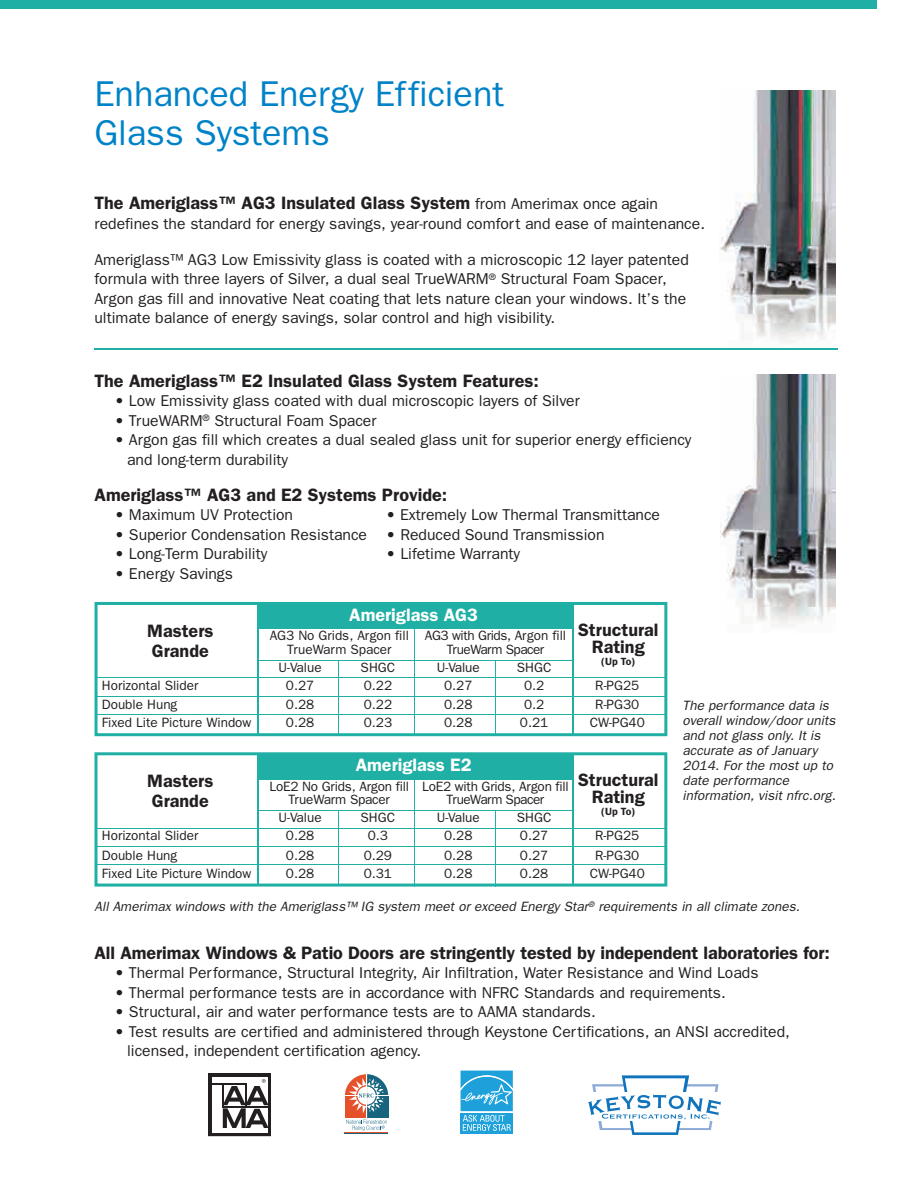
<style>
.page{position:relative;width:918px;height:1188px;background:#fff}
.page>*{position:absolute;margin:0;border:0;box-sizing:border-box;transform-origin:0 0}
.t1{font:36px/39px "Franklin Gothic";color:#0082c8}
.t2{font:600 18px/19.5px "Franklin Gothic";color:#231f20}
.t3{font:600 18px "Franklin Gothic";color:#fff}
.t4{font:15.75px/19.5px "Franklin Gothic";color:#231f20}
.t5{font:13.5px/13.5px "Franklin Gothic";color:#231f20}
.t6{font:italic 13.5px/15px "Franklin Gothic";letter-spacing:.005em;color:#231f20}
.t7{font:13.5px "Franklin Gothic";letter-spacing:-.035em;color:#231f20}
.t8{font:600 10.5px "Franklin Gothic";color:#231f20}
.s1{font-weight:400;font-size:15.75px}
.s2{font-weight:800}
</style>
<div class="page">
<img style="left:720px;top:90px;width:115px;height:252px">
<svg style="left:588px;top:1075px;width:133px;height:60px"></svg>
<svg style="left:344px;top:1073px;width:45px;height:61px"></svg>
<svg style="left:208px;top:1073px;width:63px;height:63px"></svg>
<div style="left:459px;top:1069px;width:55px;height:66px;background:linear-gradient(to right,#1ea1db,#1ea1db)"></div>
<div style="left:461px;top:1113px;width:52px;height:20px;background:#1ea1db"></div>
<svg style="left:461px;top:1071px;width:52px;height:60px"></svg>
<img style="left:720px;top:374px;width:115px;height:252px">
<hr style="left:94px;top:348px;width:744px;height:1px;background:#1fafa4">
<svg style="left:94px;top:752px;width:573px;height:135px"></svg>
<div style="left:258px;top:753px;width:315px;height:26px;background:#1fafa4"></div>
<hr style="left:257px;top:753px;width:2px;height:131px;background:#1fafa4">
<hr style="left:572px;top:753px;width:2px;height:132px;background:#1fafa4">
<hr style="left:259px;top:810px;width:313px;height:1px;background:#1fafa4">
<hr style="left:96px;top:828px;width:569px;height:1px;background:#1fafa4">
<hr style="left:96px;top:846px;width:570px;height:1px;background:#1fafa4">
<hr style="left:97px;top:864px;width:569px;height:1px;background:#1fafa4">
<hr style="left:338px;top:810px;width:1px;height:76px;background:#1fafa4">
<hr style="left:414px;top:778px;width:1px;height:108px;background:#1fafa4">
<hr style="left:495px;top:811px;width:1px;height:76px;background:#1fafa4">
<svg style="left:95px;top:602px;width:572px;height:134px"></svg>
<div style="left:258px;top:603px;width:315px;height:26px;background:#1fafa4"></div>
<hr style="left:257px;top:603px;width:2px;height:131px;background:#1fafa4">
<hr style="left:572px;top:603px;width:2px;height:132px;background:#1fafa4">
<hr style="left:259px;top:660px;width:313px;height:1px;background:#1fafa4">
<hr style="left:96px;top:677px;width:569px;height:1px;background:#1fafa4">
<hr style="left:96px;top:696px;width:570px;height:1px;background:#1fafa4">
<hr style="left:97px;top:714px;width:569px;height:1px;background:#1fafa4">
<hr style="left:338px;top:660px;width:1px;height:76px;background:#1fafa4">
<hr style="left:414px;top:627px;width:1px;height:109px;background:#1fafa4">
<hr style="left:495px;top:661px;width:1px;height:75px;background:#1fafa4">
<div style="left:0;top:0;width:877px;height:9px;background:#1fafa4"></div>
<h1 class="t1" style="left:95px;top:73px;width:411px">Enhanced Energy Efficient<br>Glass Systems</h1>
<p class="t2" style="left:94px;top:193px;width:565px">The Ameriglass™ AG3 Insulated Glass System <span class="s1">from Amerimax once again</span></p>
<p class="t4" style="left:94px;top:213px;width:612px">redefines the standard for energy savings, year-round comfort and ease of maintenance.</p>
<p class="t4" style="left:94px;top:249px;width:596px">Ameriglass™ AG3 Low Emissivity glass is coated with a microscopic 12 layer patented formula with three layers of Silver, a dual seal TrueWARM<sup>®</sup> Structural Foam Spacer, Argon gas fill and innovative Neat coating that lets nature clean your windows. It’s the ultimate balance of energy savings, solar control and high visibility.</p>
<p class="t2" style="left:94px;top:370px;width:446px">The Ameriglass™ E2 Insulated Glass System Features:</p>
<p class="t4" style="left:115px;top:391px;width:467px"><span class="s2">•</span> Low Emissivity glass coated with dual microscopic layers of Silver</p>
<p class="t4" style="left:115px;top:410px;width:263px"><span class="s2">•</span> TrueWARM<sup>®</sup> Structural Foam Spacer</p>
<p class="t4" style="left:127px;top:430px;width:566px;text-indent:-12px"><span class="s2">•</span> Argon gas fill which creates a dual sealed glass unit for superior energy efficiency and long-term durability</p>
<p class="t2" style="left:94px;top:484px;width:354px">Ameriglass™ AG3 and E2 Systems Provide:</p>
<p class="t4" style="left:115px;top:505px;width:180px"><span class="s2">•</span> Maximum UV Protection</p>
<p class="t4" style="left:386px;top:505px;width:275px"><span class="s2">•</span> Extremely Low Thermal Transmittance</p>
<p class="t4" style="left:115px;top:524px;width:491px"><span class="s2">•</span> Superior Condensation Resistance <span class="s2">•</span> Reduced Sound Transmission</p>
<p class="t4" style="left:115px;top:544px;width:154px"><span class="s2">•</span> Long-Term Durability</p>
<p class="t4" style="left:386px;top:544px;width:136px"><span class="s2">•</span> Lifetime Warranty</p>
<p class="t4" style="left:115px;top:563px;width:120px"><span class="s2">•</span> Energy Savings</p>
<p class="t3" style="left:349px;top:604px;width:130px">Ameriglass AG3</p>
<p class="t5" style="left:287px;top:629px;width:280px;text-indent:-17px">AG3 No Grids, Argon fill AG3 with Grids, Argon fill<br>TrueWarm Spacer</p>
<p class="t2" style="left:147px;top:621px;width:68px">Masters<br>Grande</p>
<p class="t2" style="left:578px;top:621px;width:82px;line-height:16.5px;text-align:center">Structural<br>Rating</p>
<p class="t8" style="left:601px;top:655px;width:36px">(Up To)</p>
<p class="t7" style="left:447px;top:642px;width:99px">TrueWarm Spacer</p>
<p class="t5" style="left:279px;top:660px;width:45px">U-Value</p>
<p class="t5" style="left:361px;top:660px;width:36px">SHGC</p>
<p class="t5" style="left:437px;top:660px;width:45px">U-Value</p>
<p class="t5" style="left:517px;top:660px;width:36px">SHGC</p>
<p class="t5" style="left:102px;top:678px;width:98px">Horizontal Slider</p>
<p class="t5" style="left:286px;top:678px;width:30px">0.27</p>
<p class="t5" style="left:364px;top:678px;width:30px">0.22</p>
<p class="t5" style="left:444px;top:678px;width:30px">0.27</p>
<p class="t5" style="left:524px;top:678px;width:22px">0.2</p>
<p class="t5" style="left:595px;top:678px;width:45px">R-PG25</p>
<p class="t5" style="left:102px;top:698px;width:77px">Double Hung</p>
<p class="t5" style="left:286px;top:698px;width:30px">0.28</p>
<p class="t5" style="left:364px;top:698px;width:30px">0.22</p>
<p class="t5" style="left:444px;top:698px;width:30px">0.28</p>
<p class="t5" style="left:524px;top:698px;width:22px">0.2</p>
<p class="t5" style="left:595px;top:698px;width:45px">R-PG30</p>
<p class="t5" style="left:102px;top:716px;width:151px">Fixed Lite Picture Window</p>
<p class="t5" style="left:286px;top:716px;width:30px">0.28</p>
<p class="t5" style="left:364px;top:716px;width:30px">0.23</p>
<p class="t5" style="left:444px;top:716px;width:30px">0.28</p>
<p class="t5" style="left:520px;top:716px;width:30px">0.21</p>
<p class="t5" style="left:590px;top:716px;width:57px">CW-PG40</p>
<p class="t2" style="left:147px;top:771px;width:68px">Masters<br>Grande</p>
<p class="t3" style="left:356px;top:754px;width:117px">Ameriglass E2</p>
<p class="t5" style="left:289px;top:779px;width:282px;text-indent:-19px">LoE2 No Grids, Argon fill LoE2 with Grids, Argon fill<br>TrueWarm Spacer</p>
<p class="t7" style="left:447px;top:792px;width:99px">TrueWarm Spacer</p>
<p class="t5" style="left:279px;top:811px;width:45px">U-Value</p>
<p class="t5" style="left:361px;top:811px;width:36px">SHGC</p>
<p class="t5" style="left:437px;top:811px;width:45px">U-Value</p>
<p class="t5" style="left:517px;top:811px;width:36px">SHGC</p>
<p class="t2" style="left:578px;top:771px;width:82px;line-height:16.5px;text-align:center">Structural<br>Rating</p>
<p class="t8" style="left:601px;top:805px;width:36px">(Up To)</p>
<p class="t5" style="left:102px;top:829px;width:98px">Horizontal Slider</p>
<p class="t5" style="left:286px;top:829px;width:30px">0.28</p>
<p class="t5" style="left:368px;top:829px;width:22px">0.3</p>
<p class="t5" style="left:444px;top:829px;width:30px">0.28</p>
<p class="t5" style="left:520px;top:829px;width:30px">0.27</p>
<p class="t5" style="left:595px;top:829px;width:45px">R-PG25</p>
<p class="t5" style="left:102px;top:848px;width:77px">Double Hung</p>
<p class="t5" style="left:286px;top:848px;width:30px">0.28</p>
<p class="t5" style="left:364px;top:848px;width:30px">0.29</p>
<p class="t5" style="left:444px;top:848px;width:30px">0.28</p>
<p class="t5" style="left:520px;top:848px;width:30px">0.27</p>
<p class="t5" style="left:595px;top:848px;width:45px">R-PG30</p>
<p class="t5" style="left:102px;top:866px;width:151px">Fixed Lite Picture Window</p>
<p class="t5" style="left:286px;top:866px;width:30px">0.28</p>
<p class="t5" style="left:364px;top:866px;width:30px">0.31</p>
<p class="t5" style="left:444px;top:866px;width:30px">0.28</p>
<p class="t5" style="left:520px;top:866px;width:30px">0.28</p>
<p class="t5" style="left:590px;top:866px;width:57px">CW-PG40</p>
<p class="t6" style="left:683px;top:698px;width:155px">The performance data is overall window/door units and not glass only. It is accurate as of January<br>2014. For the most up to date performance information, visit nfrc.org.</p>
<p class="t6" style="left:94px;top:898px;width:707px">All Amerimax windows with the Ameriglass™ IG system meet or exceed Energy Star<sup>®</sup> requirements in all climate zones.</p>
<p class="t2" style="left:95px;top:942px;width:737px">All Amerimax Windows &amp; Patio Doors are stringently tested by independent laboratories for:</p>
<p class="t4" style="left:115px;top:963px;width:645px"><span class="s2">•</span> Thermal Performance, Structural Integrity, Air Infiltration, Water Resistance and Wind Loads</p>
<p class="t4" style="left:115px;top:982px;width:613px"><span class="s2">•</span> Thermal performance tests are in accordance with NFRC Standards and requirements.</p>
<p class="t4" style="left:115px;top:1002px;width:483px"><span class="s2">•</span> Structural, air and water performance tests are to AAMA standards.</p>
<p class="t4" style="left:127px;top:1021px;width:664px;text-indent:-12px"><span class="s2">•</span> Test results are certified and administered through Keystone Certifications, an ANSI accredited, licensed, independent certification agency.</p>
</div>
